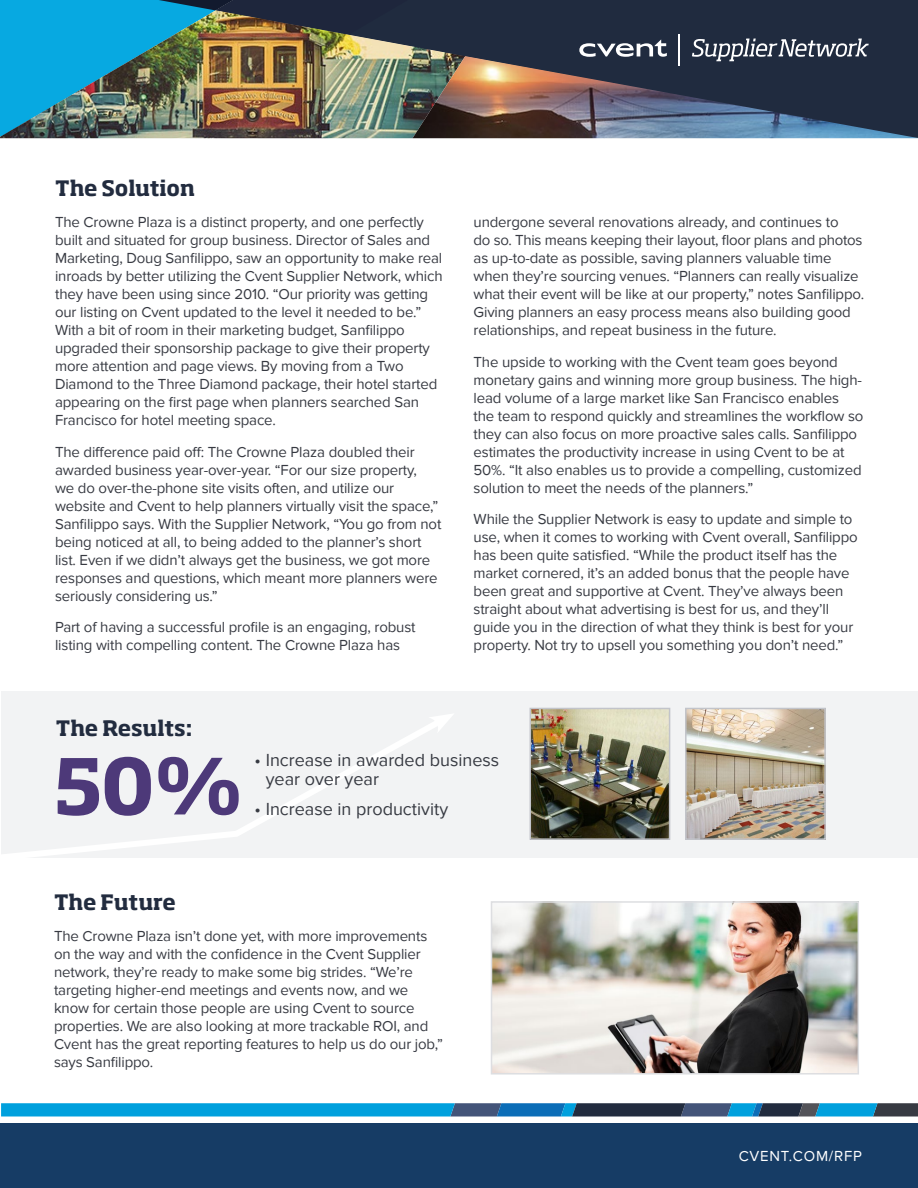
<style>
.page{position:relative;width:918px;height:1188px;background:#fff}
.page>*{position:absolute;margin:0;border:0;box-sizing:border-box;transform-origin:0 0}
.t1{font:700 75.9px "Soho Std";color:#4d3979}
.t2{font:700 21px "Soho Std";letter-spacing:-.005em;color:#222c3f}
.t3{font:18px/19.5px "Proxima Nova";color:#373a42}
.t4{font:15px/18px "Proxima Nova";letter-spacing:-.01em;color:#373a42}
.t5{font:15px "Proxima Nova";letter-spacing:.05em;color:#fff}
</style>
<div class="page">
<div style="left:1px;top:691px;width:917px;height:167px;background:#f2f3f4"></div>
<div style="left:0;top:1123px;width:918px;height:65px;background:#163c65"></div>
<div style="left:408px;top:0;width:510px;height:56px;background:#202b3f"></div>
<svg style="left:0;top:0;width:408px;height:10px;background:#126085"></svg>
<div style="left:1px;top:1103px;width:917px;height:17px;background:linear-gradient(to right,#fff,#fff)"></div>
<svg style="left:1px;top:1103px;width:917px;height:13px;background:#167eae"></svg>
<svg style="left:692px;top:39px;width:177px;height:17px"></svg>
<svg style="left:579px;top:40px;width:88px;height:16px"></svg>
<hr style="left:678px;top:34px;width:2px;height:32px;background:#fff">
<img style="left:494px;top:904px;width:362px;height:168px">
<div style="left:491px;top:901px;width:368px;height:174px;border:2px solid #dddee1"></div>
<img style="left:0;top:10px;width:465px;height:128px">
<img style="left:413px;top:56px;width:505px;height:82px">
<img style="left:533px;top:711px;width:134px;height:126px">
<div style="left:530px;top:708px;width:140px;height:132px;border:2px solid #c2c4ca"></div>
<img style="left:688px;top:711px;width:135px;height:126px">
<div style="left:685px;top:708px;width:141px;height:132px;border:2px solid #c2c4ca"></div>
<svg style="left:1px;top:725px;width:427px;height:133px"></svg>
<svg style="left:428px;top:714px;width:25px;height:17px"></svg>
<p class="t2" style="left:55px;top:174px;width:141px">The Solution</p>
<p class="t4" style="left:55px;top:213px;width:389px">The Crowne Plaza is a distinct property, and one perfectly built and situated for group business. Director of Sales and Marketing, Doug Sanfilippo, saw an opportunity to make real inroads by better utilizing the Cvent Supplier Network, which they have been using since 2010. “Our priority was getting our listing on Cvent updated to the level it needed to be.” With a bit of room in their marketing budget, Sanfilippo upgraded their sponsorship package to give their property more attention and page views. By moving from a Two Diamond to the Three Diamond package, their hotel started appearing on the first page when planners searched San Francisco for hotel meeting space.</p>
<p class="t4" style="left:55px;top:443px;width:388px">The difference paid off: The Crowne Plaza doubled their awarded business year-over-year. “For our size property,<br>we do over-the-phone site visits often, and utilize our website and Cvent to help planners virtually visit the space,” Sanfilippo says. With the Supplier Network, “You go from not being noticed at all, to being added to the planner’s short list. Even if we didn’t always get the business, we got more responses and questions, which meant more planners were seriously considering us.”</p>
<p class="t4" style="left:55px;top:618px;width:362px">Part of having a successful profile is an engaging, robust listing with compelling content. The Crowne Plaza has</p>
<p class="t4" style="left:474px;top:213px;width:392px">undergone several renovations already, and continues to<br>do so. This means keeping their layout, floor plans and photos as up-to-date as possible, saving planners valuable time when they’re sourcing venues. “Planners can really visualize what their event will be like at our property,” notes Sanfilippo.<br>Giving planners an easy process means also building good relationships, and repeat business in the future.</p>
<p class="t4" style="left:474px;top:353px;width:391px">The upside to working with the Cvent team goes beyond monetary gains and winning more group business. The high&shy;lead volume of a large market like San Francisco enables the team to respond quickly and streamlines the workflow so they can also focus on more proactive sales calls. Sanfilippo estimates the productivity increase in using Cvent to be at 50%. “It also enables us to provide a compelling, customized solution to meet the needs of the planners.”</p>
<p class="t4" style="left:474px;top:510px;width:386px">While the Supplier Network is easy to update and simple to use, when it comes to working with Cvent overall, Sanfilippo has been quite satisfied. “While the product itself has the market cornered, it’s an added bonus that the people have been great and supportive at Cvent. They’ve always been straight about what advertising is best for us, and they’ll guide you in the direction of what they think is best for your property. Not try to upsell you something you don’t need.”</p>
<p class="t2" style="left:56px;top:714px;width:138px">The Results:</p>
<p class="t1" style="left:54px;top:737px;width:190px">50%</p>
<p class="t3" style="left:266px;top:750px;width:235px;text-indent:-11px">• Increase in awarded business year over year</p>
<p class="t3" style="left:255px;top:800px;width:195px">• Increase in productivity</p>
<p class="t2" style="left:54px;top:888px;width:123px">The Future</p>
<p class="t4" style="left:54px;top:927px;width:390px">The Crowne Plaza isn’t done yet, with more improvements on the way and with the confidence in the Cvent Supplier network, they’re ready to make some big strides. “We’re targeting higher-end meetings and events now, and we know for certain those people are using Cvent to source properties. We are also looking at more trackable ROI, and Cvent has the great reporting features to help us do our job,” says Sanfilippo.</p>
<p class="t5" style="left:739px;top:1148px;width:125px">CVENT.COM/RFP</p>
</div>
